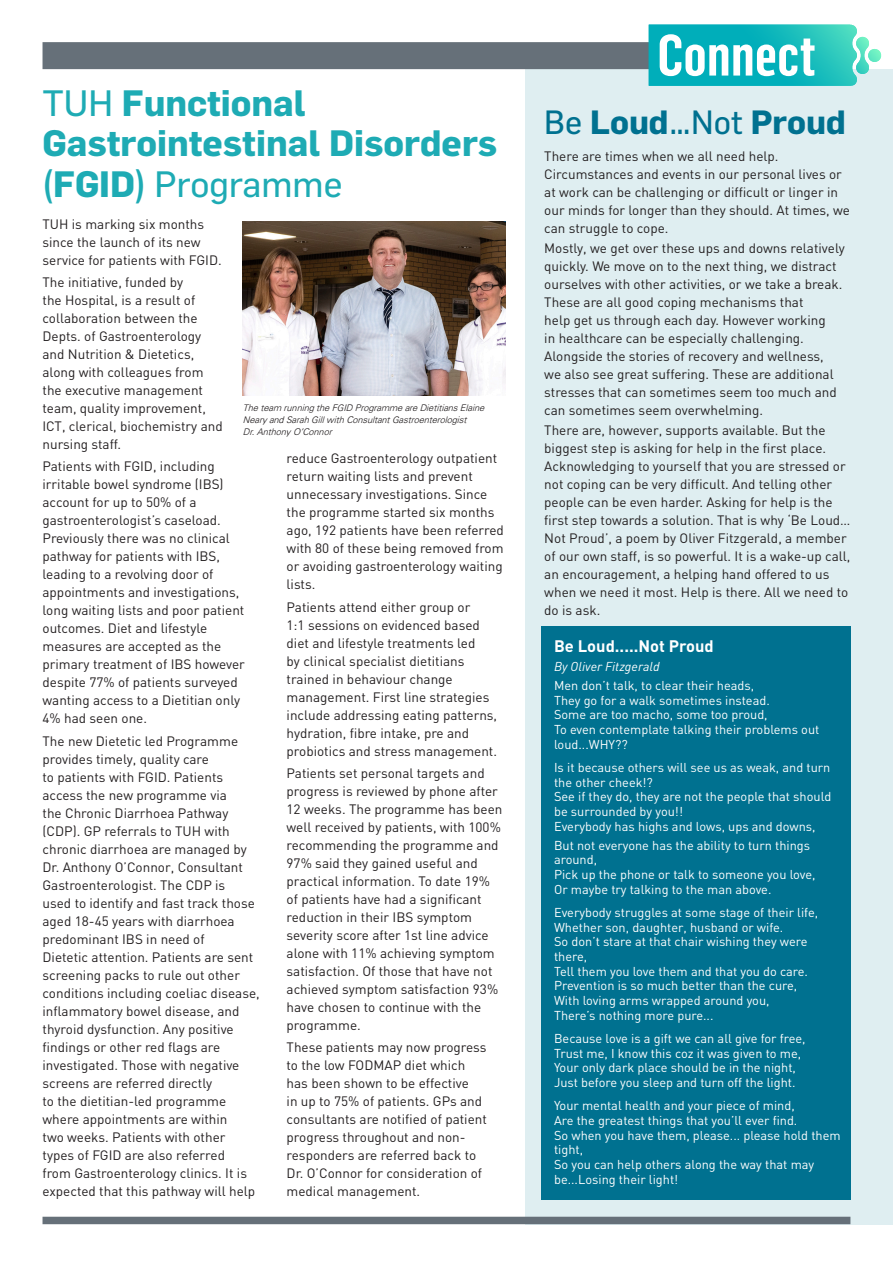
<style>
.page{position:relative;width:893px;height:1263px;background:#fff}
.page>*{position:absolute;margin:0;border:0;box-sizing:border-box;transform-origin:0 0}
.BODY{font:700 36px/40.5px "Flama";color:#1eabb4}
.t1{font:700 33px "Flama";color:#007190}
.BODY-2{font:700 16.5px "DIN";color:#fff}
.BODY-3{font:13.5px/18px "DIN";color:#231f20}
.BODY-4{font:12.75px/14.7px "DIN";color:#fff}
.BODY-5{font:italic 12.75px "DIN";color:#fff}
.Caption_new{font:italic 300 9.15px/12px "Univers";color:#231f20}
.s1{font-family:"Flama Basic";font-weight:400}
.s2{font-weight:400}
</style>
<div class="page">
<div style="left:526px;top:69px;width:367px;height:1155px;background:#dfeef1"></div>
<div style="left:43px;top:42px;width:782px;height:27px;background:#667079"></div>
<div style="left:43px;top:1217px;width:807px;height:7px;background:#667079"></div>
<svg style="left:649px;top:25px;width:233px;height:61px;background:#54ccce"></svg>
<img style="left:243px;top:222px;width:262px;height:173px">
<div style="left:541px;top:627px;width:309px;height:573px;background:#007190"></div>
<p class="BODY" style="left:43px;top:82px;width:456px"><span class="s1">TUH</span> Functional<br>Gastrointestinal Disorders (FGID) <span class="s1">Programme</span></p>
<p class="BODY-3" style="left:43px;top:215px;width:181px">TUH is marking six months since the launch of its new service for patients with FGID.</p>
<p class="BODY-3" style="left:43px;top:273px;width:182px">The initiative, funded by<br>the Hospital, is a result of collaboration between the<br>Depts. of Gastroenterology and Nutrition &amp; Dietetics, along with colleagues from the executive management team, quality improvement,<br>ICT, clerical, biochemistry and nursing staff.</p>
<p class="BODY-3" style="left:43px;top:457px;width:204px">Patients with FGID, including irritable bowel syndrome (IBS) account for up to 50% of a gastroenterologist’s caseload.<br>Previously there was no clinical pathway for patients with IBS, leading to a revolving door of appointments and investigations, long waiting lists and poor patient outcomes. Diet and lifestyle measures are accepted as the primary treatment of IBS however despite 77% of patients surveyed wanting access to a Dietitian only<br>4% had seen one.</p>
<p class="BODY-3" style="left:43px;top:731px;width:219px">The new Dietetic led Programme provides timely, quality care<br>to patients with FGID. Patients access the new programme via<br>the Chronic Diarrhoea Pathway (CDP). GP referrals to TUH with chronic diarrhoea are managed by<br>Dr. Anthony O’Connor, Consultant<br>Gastroenterologist. The CDP is<br>used to identify and fast track those aged 18-45 years with diarrhoea predominant IBS in need of<br>Dietetic attention. Patients are sent screening packs to rule out other conditions including coeliac disease, inflammatory bowel disease, and thyroid dysfunction. Any positive findings or other red flags are investigated. Those with negative screens are referred directly<br>to the dietitian-led programme where appointments are within<br>two weeks. Patients with other types of FGID are also referred<br>from Gastroenterology clinics. It is expected that this pathway will help</p>
<p class="Caption_new" style="left:243px;top:401px;width:243px">The team running the FGID Programme are Dietitians Elaine<br>Neary and Sarah Gill with Consultant Gastroenterologist<br>Dr. Anthony O’Connor</p>
<p class="BODY-3" style="left:287px;top:449px;width:219px">reduce Gastroenterology outpatient return waiting lists and prevent unnecessary investigations. Since the programme started six months ago, 192 patients have been referred with 80 of these being removed from or avoiding gastroenterology waiting lists.</p>
<p class="BODY-3" style="left:287px;top:597px;width:212px">Patients attend either group or<br>1:1 sessions on evidenced based diet and lifestyle treatments led<br>by clinical specialist dietitians trained in behaviour change management. First line strategies include addressing eating patterns, hydration, fibre intake, pre and probiotics and stress management.</p>
<p class="BODY-3" style="left:287px;top:764px;width:217px">Patients set personal targets and progress is reviewed by phone after<br>12 weeks. The programme has been well received by patients, with 100% recommending the programme and<br>97% said they gained useful and practical information. To date 19% of patients have had a significant reduction in their IBS symptom severity score after 1st line advice alone with 11% achieving symptom satisfaction. Of those that have not achieved symptom satisfaction 93% have chosen to continue with the programme.</p>
<p class="BODY-3" style="left:287px;top:1038px;width:202px">These patients may now progress to the low FODMAP diet which has been shown to be effective<br>in up to 75% of patients. GPs and consultants are notified of patient progress throughout and non&shy;responders are referred back to<br>Dr. O’Connor for consideration of medical management.</p>
<h2 class="t1" style="left:544px;top:103px;width:303px"><span class="s2">Be</span> Loud<span class="s2">…Not</span> Proud</h2>
<p class="BODY-3" style="left:544px;top:147px;width:307px">There are times when we all need help.<br>Circumstances and events in our personal lives or at work can be challenging or difficult or linger in our minds for longer than they should. At times, we can struggle to cope.</p>
<p class="BODY-3" style="left:544px;top:239px;width:302px">Mostly, we get over these ups and downs relatively quickly. We move on to the next thing, we distract ourselves with other activities, or we take a break.<br>These are all good coping mechanisms that<br>help get us through each day. However working<br>in healthcare can be especially challenging.<br>Alongside the stories of recovery and wellness,<br>we also see great suffering. These are additional stresses that can sometimes seem too much and can sometimes seem overwhelming.</p>
<p class="BODY-3" style="left:544px;top:421px;width:308px">There are, however, supports available. But the biggest step is asking for help in the first place.<br>Acknowledging to yourself that you are stressed or not coping can be very difficult. And telling other people can be even harder. Asking for help is the first step towards a solution. That is why ‘Be Loud… Not Proud’, a poem by Oliver Fitzgerald, a member of our own staff, is so powerful. It is a wake-up call, an encouragement, a helping hand offered to us when we need it most. Help is there. All we need to do is ask.</p>
<p class="BODY-2" style="left:554px;top:635px;width:161px">Be Loud.....Not Proud</p>
<p class="BODY-5" style="left:554px;top:658px;width:107px">By Oliver Fitzgerald</p>
<p class="BODY-4" style="left:554px;top:678px;width:267px">Men don’t talk, to clear their heads,<br>They go for a walk sometimes instead.<br>Some are too macho, some too proud,<br>To even contemplate talking their problems out loud...WHY??</p>
<p class="BODY-4" style="left:554px;top:760px;width:279px">Is it because others will see us as weak, and turn the other cheek!?<br>See if they do, they are not the people that should be surrounded by you!!<br>Everybody has highs and lows, ups and downs,</p>
<p class="BODY-4" style="left:554px;top:837px;width:263px">But not everyone has the ability to turn things around,<br>Pick up the phone or talk to someone you love, Or maybe try talking to the man above.</p>
<p class="BODY-4" style="left:554px;top:905px;width:266px">Everybody struggles at some stage of their life, Whether son, daughter, husband or wife.<br>So don’t stare at that chair wishing they were there,<br>Tell them you love them and that you do care.<br>Prevention is so much better than the cure, With loving arms wrapped around you,<br>There’s nothing more pure...</p>
<p class="BODY-4" style="left:554px;top:1031px;width:253px">Because love is a gift we can all give for free, Trust me, I know this coz it was given to me, Your only dark place should be in the night, Just before you sleep and turn off the light.</p>
<p class="BODY-4" style="left:554px;top:1098px;width:288px">Your mental health and your piece of mind,<br>Are the greatest things that you’ll ever find.<br>So when you have them, please... please hold them tight,<br>So you can help others along the way that may be...Losing their light!</p>
</div>
